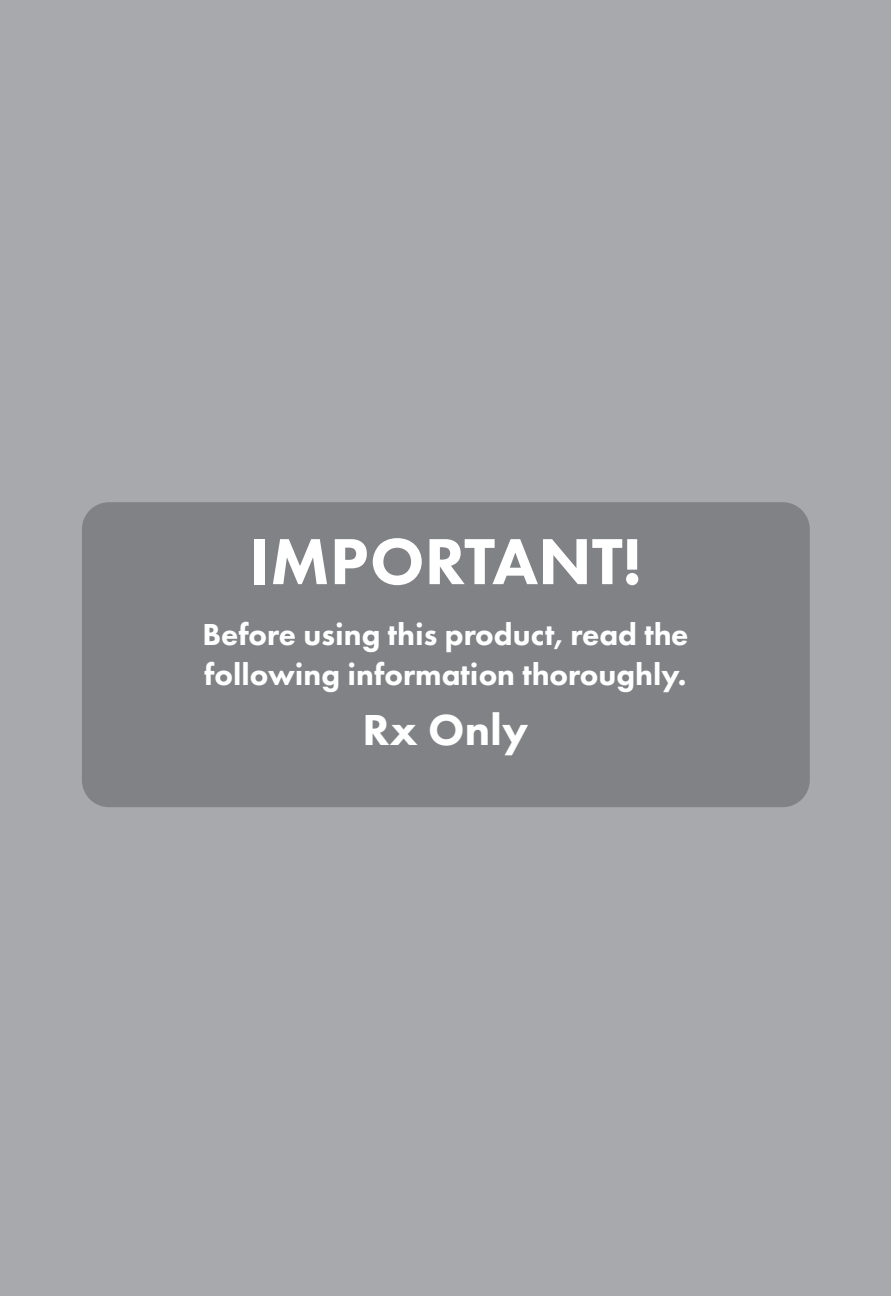
<style>
.page{position:relative;width:891px;height:1296px;background:#a7a9ac}
.page>*{position:absolute;margin:0;border:0;box-sizing:border-box;transform-origin:0 0}
.t1{font:800 67.5px "Futura PT";color:#fff}
.t2{font:800 45px "Futura PT";color:#fff}
.t3{font:800 31.5px/40.3px "Futura PT";color:#fff}
</style>
<div class="page">
<div style="left:82px;top:502px;width:728px;height:305px;background:#808285;border-radius:27px"></div>
<h1 class="t1" style="left:249px;top:519px;width:394px">IMPORTANT!</h1>
<p class="t3" style="left:202px;top:614px;width:488px">Before using this product, read the following information thoroughly.</p>
<h2 class="t2" style="left:363px;top:702px;width:167px">Rx Only</h2>
</div>
